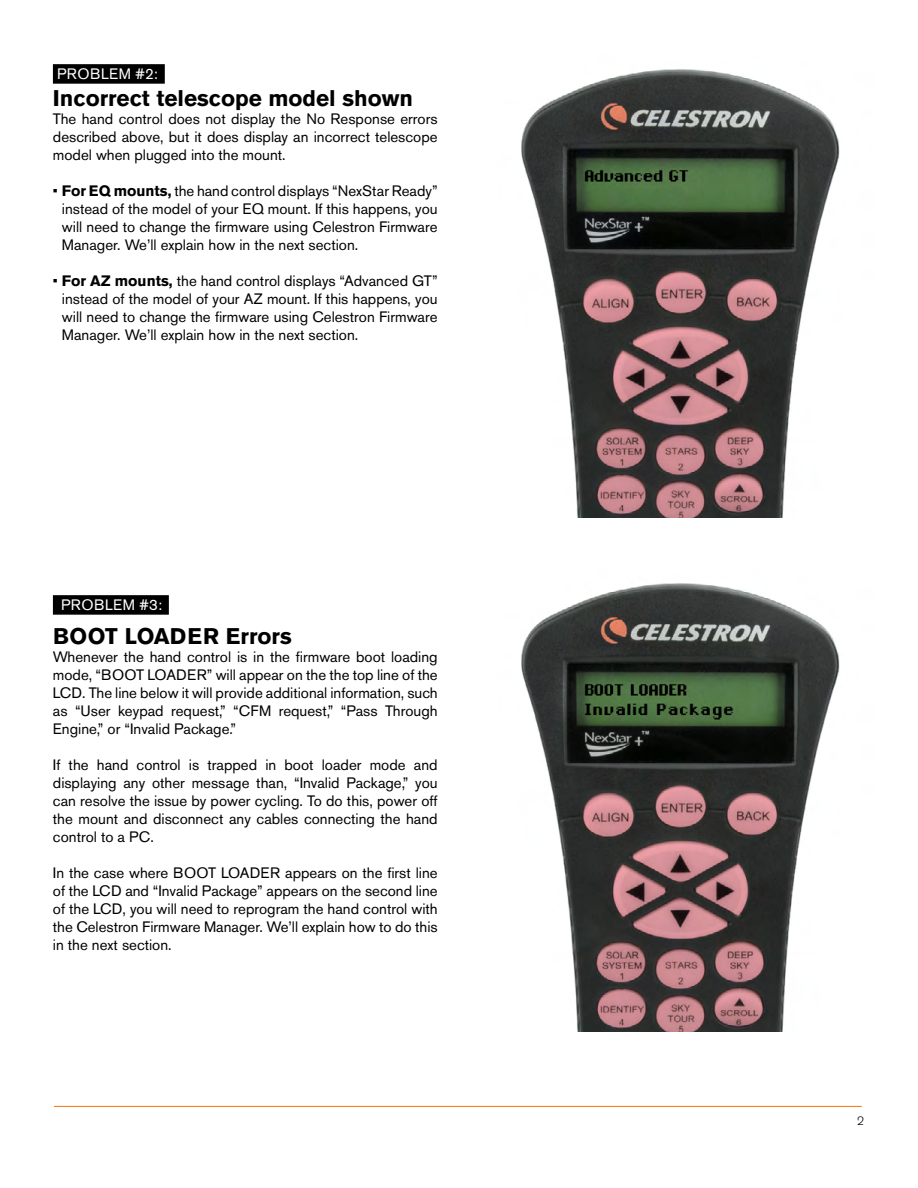
<style>
.page{position:relative;width:918px;height:1188px;background:#fff}
.page>*{position:absolute;margin:0;border:0;box-sizing:border-box;transform-origin:0 0}
.t1{font:700 22.5px "Akzidenz Grotesk Pro";color:#000}
.t2{font:15px/18px "Akzidenz Grotesk Pro";color:#000;text-align:justify}
.t3{font:15px "Akzidenz Grotesk Pro";letter-spacing:.03em;color:#fff}
.t4{font:300 12px "Akzidenz Grotesk Pro";color:#000}
.s1{font-weight:700}
</style>
<div class="page">
<hr style="left:54px;top:1106px;width:808px;height:1px;background:#f58220">
<div style="left:53px;top:64px;width:112px;height:20px;background:#000"></div>
<div style="left:53px;top:595px;width:116px;height:20px;background:#000"></div>
<img style="left:521px;top:583px;width:319px;height:449px">
<img style="left:521px;top:69px;width:319px;height:449px">
<p class="t3" style="left:57px;top:64px;width:102px">PROBLEM #2:</p>
<h1 class="t1" style="left:53px;top:83px;width:362px">Incorrect telescope model shown</h1>
<p class="t2" style="left:53px;top:109px;width:386px">The hand control does not display the No Response errors described above, but it does display an incorrect telescope model when plugged into the mount.</p>
<p class="t2" style="left:62px;top:181px;width:377px;text-indent:-9px">• <span class="s1">For EQ mounts,</span> the hand control displays “NexStar Ready” instead of the model of your EQ mount. If this happens, you will need to change the firmware using Celestron Firmware Manager. We’ll explain how in the next section.</p>
<p class="t2" style="left:62px;top:271px;width:377px;text-indent:-9px">• <span class="s1">For AZ mounts,</span> the hand control displays “Advanced GT” instead of the model of your AZ mount. If this happens, you will need to change the firmware using Celestron Firmware Manager. We’ll explain how in the next section.</p>
<p class="t3" style="left:61px;top:595px;width:102px">PROBLEM #3:</p>
<h1 class="t1" style="left:53px;top:621px;width:240px">BOOT LOADER Errors</h1>
<p class="t2" style="left:53px;top:647px;width:386px">Whenever the hand control is in the firmware boot loading mode, “BOOT LOADER” will appear on the the top line of the LCD. The line below it will provide additional information, such as “User keypad request,” “CFM request,” “Pass Through Engine,” or “Invalid Package.”</p>
<p class="t2" style="left:53px;top:755px;width:386px">If the hand control is trapped in boot loader mode and displaying any other message than, “Invalid Package,” you can resolve the issue by power cycling. To do this, power off the mount and disconnect any cables connecting the hand control to a PC.</p>
<p class="t2" style="left:53px;top:863px;width:386px">In the case where BOOT LOADER appears on the first line of the LCD and “Invalid Package” appears on the second line of the LCD, you will need to reprogram the hand control with the Celestron Firmware Manager. We’ll explain how to do this in the next section.</p>
<p class="t4" style="left:857px;top:1113px;width:8px">2</p>
</div>
